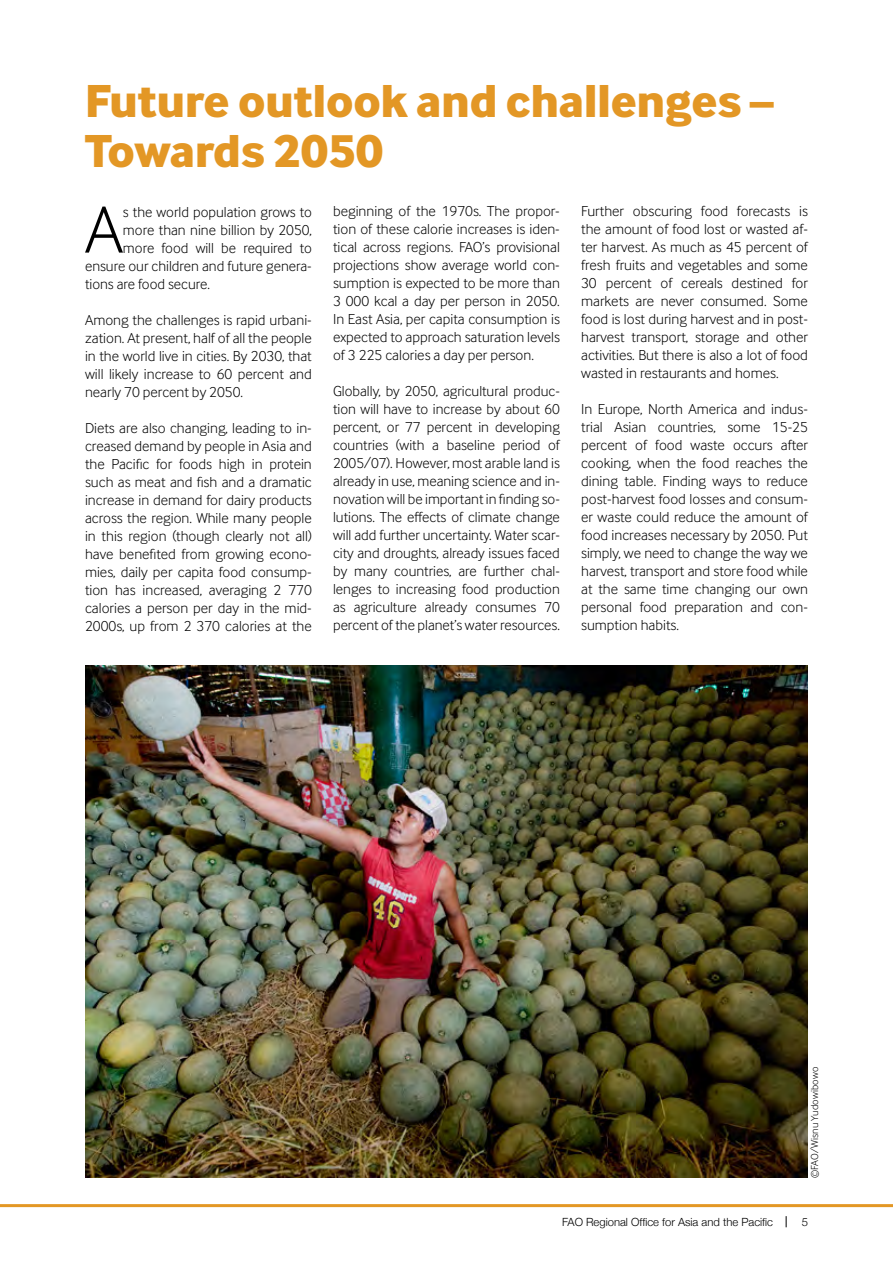
<style>
.page{position:relative;width:893px;height:1263px;background:#fff}
.page>*{position:absolute;margin:0;border:0;box-sizing:border-box;transform-origin:0 0}
.t1{font:300 69px "Inter Face Corp";color:#000}
.t2{font:48px/49.5px "Inter Face Corp X Bold";color:#e39725}
.t3{font:300 15px/18px "Inter Face Corp";color:#000;text-align:justify}
.t4{font:300 11.25px "Helvetica Neue";color:#000}
.t5{font:300 10.5px "Inter Face Corp";letter-spacing:.01em;color:#000}
</style>
<div class="page">
<hr style="left:0;top:1204px;width:893px;height:3px;background:#e39725">
<img style="left:85px;top:665px;width:723px;height:513px">
<h2 class="t2" style="left:85px;top:75px;width:690px">Future outlook and challenges –<br>Towards 2050</h2>
<p class="t3" style="left:333px;top:202px;width:228px">beginning of the 1970s. The propor&shy;tion of these calorie increases is iden&shy;tical across regions. FAO’s provisional projections show average world con&shy;sumption is expected to be more than 3 000 kcal a day per person in 2050.<br>In East Asia, per capita consumption is expected to approach saturation levels of 3 225 calories a day per person.</p>
<p class="t3" style="left:333px;top:382px;width:228px">Globally, by 2050, agricultural produc&shy;tion will have to increase by about 60 percent, or 77 percent in developing countries (with a baseline period of 2005/07). However, most arable land is already in use, meaning science and in&shy;novation will be important in finding so&shy;lutions. The effects of climate change will add further uncertainty. Water scar&shy;city and droughts, already issues faced by many countries, are further chal&shy;lenges to increasing food production as agriculture already consumes 70 percent of the planet’s water resources.</p>
<p class="t3" style="left:581px;top:202px;width:228px">Further obscuring food forecasts is the amount of food lost or wasted af&shy;ter harvest. As much as 45 percent of fresh fruits and vegetables and some 30 percent of cereals destined for markets are never consumed. Some food is lost during harvest and in post&shy;harvest transport, storage and other activities. But there is also a lot of food wasted in restaurants and homes.</p>
<p class="t3" style="left:581px;top:400px;width:228px">In Europe, North America and indus&shy;trial Asian countries, some 15-25 percent of food waste occurs after cooking, when the food reaches the dining table. Finding ways to reduce post-harvest food losses and consum&shy;er waste could reduce the amount of food increases necessary by 2050. Put simply, we need to change the way we harvest, transport and store food while at the same time changing our own personal food preparation and con&shy;sumption habits.</p>
<h1 class="t1" style="left:85px;top:191px;width:39px">A</h1>
<p class="t3" style="left:123px;top:203px;width:190px">s the world population grows to</p>
<p class="t3" style="left:123px;top:221px;width:190px">more than nine billion by 2050,</p>
<p class="t3" style="left:123px;top:239px;width:190px">more food will be required to</p>
<p class="t3" style="left:85px;top:257px;width:228px">ensure our children and future genera-</p>
<p class="t3" style="left:85px;top:275px;width:127px">tions are food secure.</p>
<p class="t3" style="left:85px;top:311px;width:228px">Among the challenges is rapid urbani&shy;zation. At present, half of all the people in the world live in cities. By 2030, that will likely increase to 60 percent and nearly 70 percent by 2050.</p>
<p class="t3" style="left:85px;top:419px;width:228px">Diets are also changing, leading to in&shy;creased demand by people in Asia and the Pacific for foods high in protein such as meat and fish and a dramatic increase in demand for dairy products across the region. While many people in this region (though clearly not all) have benefited from growing econo&shy;mies, daily per capita food consump&shy;tion has increased, averaging 2 770 calories a person per day in the mid-2000s, up from 2 370 calories at the</p>
<p class="t5" style="left:809px;top:1178px;width:112px;rotate:-90deg">©FAO/Wisnu Yudowibowo</p>
<p class="t4" style="left:562px;top:1213px;width:212px">FAO Regional Office for Asia and the Pacific</p>
<p class="t4" style="left:802px;top:1213px;width:8px">5</p>
</div>
